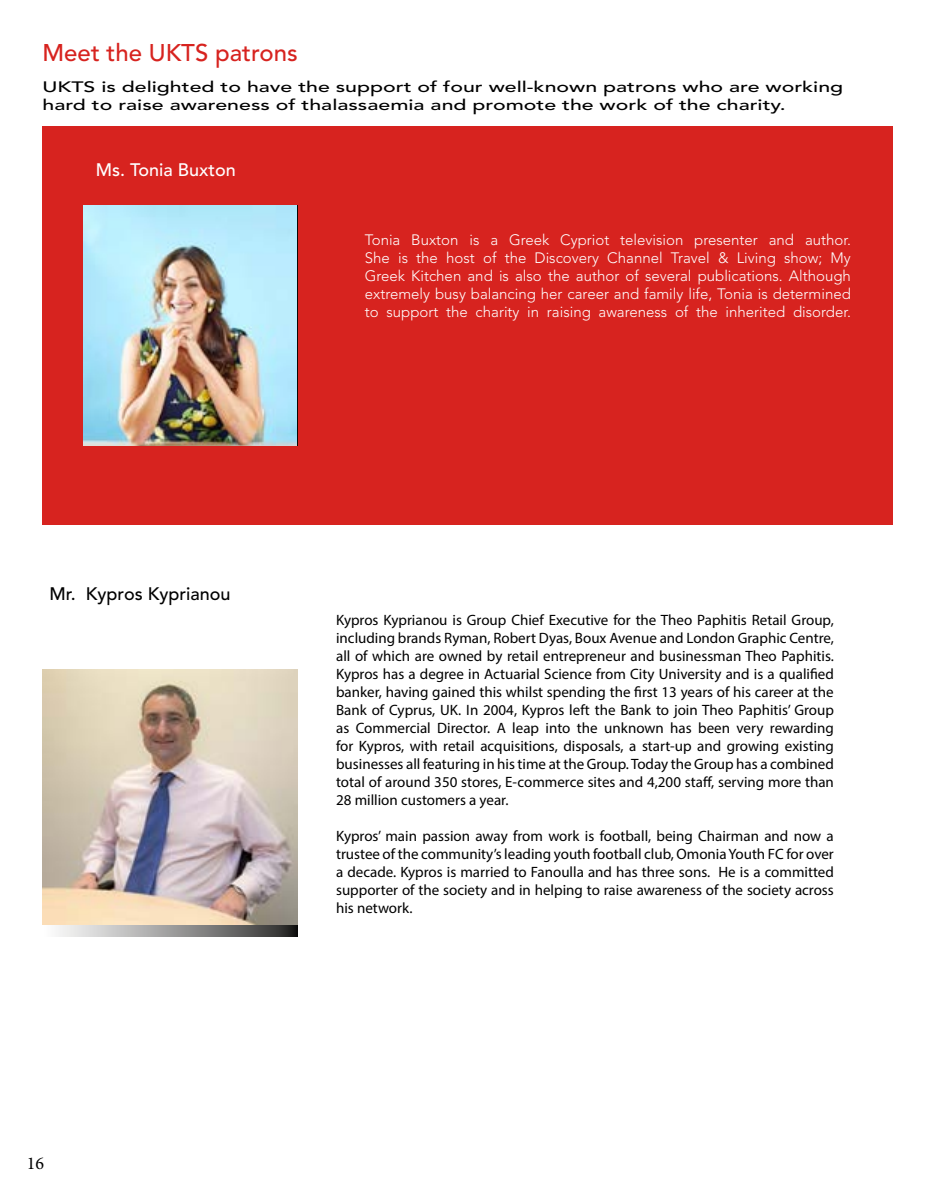
<style>
.page{position:relative;width:936px;height:1191px;background:#fff}
.page>*{position:absolute;margin:0;border:0;box-sizing:border-box;transform-origin:0 0}
.t1{font:500 24px "Avenir LT Std";color:#d7231f}
.t2{font:500 18px "Avenir LT Std";color:#000}
.t3{font:500 18px "Avenir LT Std";color:#fff}
.t4{font:18px "Minion Pro";color:#000}
.t5{font:15px/18px "Myriad Pro";color:#000;text-align:justify}
.t6{font:300 15px/18px "Avenir LT Std";color:#fff;text-align:justify}
.t7{font:500 15px/18px "Avenir LT Std";color:#000;scale:1.42 1}
</style>
<div class="page">
<div style="left:43px;top:126px;width:850px;height:398px;background:#d7231f"></div>
<svg style="left:43px;top:924px;width:255px;height:12px;background:#9f9d9a"></svg>
<img style="left:43px;top:669px;width:255px;height:255px">
<img style="left:84px;top:205px;width:212px;height:241px">
<h1 class="t1" style="left:43px;top:38px;width:257px">Meet the UKTS patrons</h1>
<p class="t7" style="left:43px;top:78px;width:565px">UKTS is delighted to have the support of four well-known patrons who are working hard to raise awareness of thalassaemia and promote the work of the charity.</p>
<p class="t3" style="left:96px;top:159px;width:142px">Ms. Tonia Buxton</p>
<p class="t6" style="left:365px;top:231px;width:487px">Tonia Buxton is a Greek Cypriot television presenter and author.<br>She is the host of the Discovery Channel Travel &amp; Living show; My Greek Kitchen and is also the author of several publications. Although extremely busy balancing her career and family life, Tonia is determined to support the charity in raising awareness of the inherited disorder.</p>
<p class="t2" style="left:50px;top:583px;width:182px">Mr. Kypros Kyprianou</p>
<p class="t4" style="left:27px;top:1151px;width:19px">16</p>
<p class="t5" style="left:336px;top:611px;width:499px">Kypros Kyprianou is Group Chief Executive for the Theo Paphitis Retail Group, including brands Ryman, Robert Dyas, Boux Avenue and London Graphic Centre, all of which are owned by retail entrepreneur and businessman Theo Paphitis.<br>Kypros has a degree in Actuarial Science from City University and is a qualified banker, having gained this whilst spending the first 13 years of his career at the Bank of Cyprus, UK. In 2004, Kypros left the Bank to join Theo Paphitis’ Group as Commercial Director. A leap into the unknown has been very rewarding for Kypros, with retail acquisitions, disposals, a start-up and growing existing businesses all featuring in his time at the Group. Today the Group has a combined total of around 350 stores, E-commerce sites and 4,200 staff, serving more than 28 million customers a year.</p>
<p class="t5" style="left:336px;top:827px;width:499px">Kypros’ main passion away from work is football, being Chairman and now a trustee of the community’s leading youth football club, Omonia Youth FC for over a decade. Kypros is married to Fanoulla and has three sons. He is a committed supporter of the society and in helping to raise awareness of the society across his network.</p>
</div>
